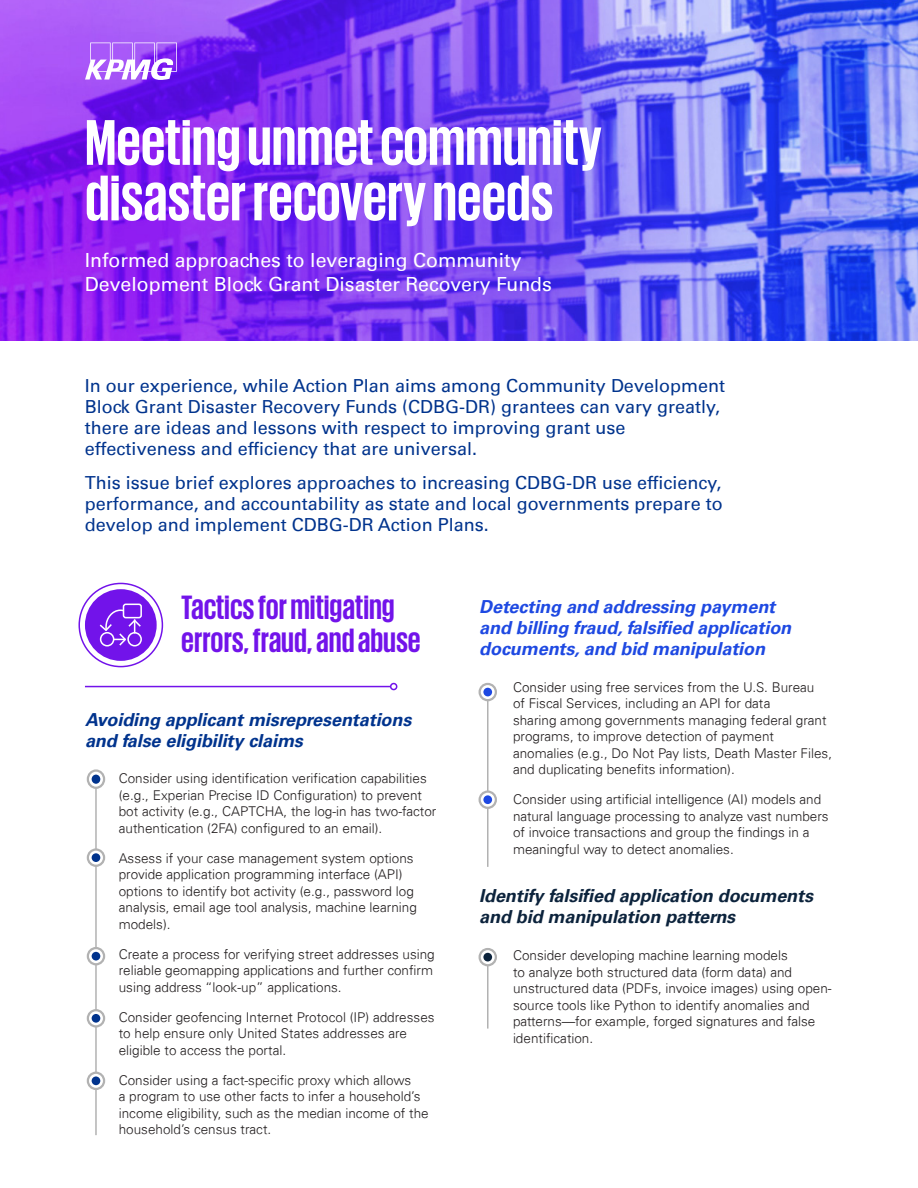
<style>
.page{position:relative;width:918px;height:1188px;background:#fff}
.page>*{position:absolute;margin:0;border:0;box-sizing:border-box;transform-origin:0 0}
.Heading{font:700 66px/55.5px "KPMG";color:#fff}
.Heading-2{font:700 34.5px/33px "KPMG";color:#7213ea}
.SubHeading{font:19.5px/24px "Univers 55 Roman";color:#fff}
.Lead_Paragraph{font:18px/21px "Univers 55 Roman";color:#00338d}
.Subheading{font:italic 700 18px/21px "Univers 65";letter-spacing:-.005em;color:#1e49e2}
.Subheading-2{font:italic 700 18px/21.6px "Univers 65";letter-spacing:-.005em;color:#0c233c}
.Subheading-3{font:italic 700 18px/21px "Univers 65";letter-spacing:-.005em;color:#00338d}
.body_copy_new{font:300 13.5px/16.5px "Univers 45";color:#231f20}
</style>
<div class="page">
<img style="left:0;top:0;width:918px;height:340px">
<svg style="left:85px;top:43px;width:92px;height:37px"></svg>
<hr style="left:85px;top:686px;width:306px;height:1px;background:#7213ea">
<div style="left:390px;top:683px;width:7px;height:7px;border:2px solid #7213ea;border-radius:50%"></div>
<hr style="left:487px;top:684px;width:2px;height:183px;background:#b2b2b2">
<hr style="left:487px;top:950px;width:2px;height:79px;background:#b2b2b2">
<hr style="left:95px;top:772px;width:2px;height:363px;background:#b2b2b2">
<svg style="left:88px;top:771px;width:16px;height:17px"></svg>
<div style="left:87px;top:769px;width:18px;height:20px;border:2px solid #b2b2b2;border-radius:50%"></div>
<div style="left:92px;top:775px;width:8px;height:9px;background:#00338d;border-radius:50%"></div>
<svg style="left:480px;top:684px;width:16px;height:16px"></svg>
<div style="left:479px;top:683px;width:18px;height:18px;border:2px solid #b2b2b2;border-radius:50%"></div>
<div style="left:483px;top:688px;width:9px;height:8px;background:#1e49e2;border-radius:50%"></div>
<svg style="left:480px;top:792px;width:16px;height:16px"></svg>
<div style="left:479px;top:790px;width:18px;height:19px;border:2px solid #b2b2b2;border-radius:50%"></div>
<div style="left:483px;top:795px;width:9px;height:9px;background:#1e49e2;border-radius:50%"></div>
<svg style="left:480px;top:949px;width:16px;height:16px"></svg>
<div style="left:479px;top:948px;width:18px;height:18px;border:2px solid #b2b2b2;border-radius:50%"></div>
<div style="left:483px;top:953px;width:9px;height:8px;background:#0c233c;border-radius:50%"></div>
<svg style="left:88px;top:850px;width:16px;height:16px"></svg>
<div style="left:87px;top:848px;width:18px;height:19px;border:2px solid #b2b2b2;border-radius:50%"></div>
<div style="left:92px;top:853px;width:8px;height:9px;background:#00338d;border-radius:50%"></div>
<svg style="left:88px;top:948px;width:16px;height:16px"></svg>
<div style="left:87px;top:947px;width:18px;height:18px;border:2px solid #b2b2b2;border-radius:50%"></div>
<div style="left:92px;top:952px;width:8px;height:9px;background:#00338d;border-radius:50%"></div>
<svg style="left:88px;top:1010px;width:16px;height:16px"></svg>
<div style="left:87px;top:1009px;width:18px;height:19px;border:2px solid #b2b2b2;border-radius:50%"></div>
<div style="left:92px;top:1014px;width:8px;height:9px;background:#00338d;border-radius:50%"></div>
<svg style="left:88px;top:1073px;width:16px;height:16px"></svg>
<div style="left:87px;top:1072px;width:18px;height:18px;border:2px solid #b2b2b2;border-radius:50%"></div>
<div style="left:92px;top:1076px;width:8px;height:9px;background:#00338d;border-radius:50%"></div>
<div style="left:85px;top:589px;width:72px;height:72px;background:#7213ea;border-radius:50%"></div>
<div style="left:123px;top:604px;width:19px;height:14px;border:2px solid #fff;border-radius:2px"></div>
<svg style="left:99px;top:609px;width:43px;height:38px"></svg>
<div style="left:78px;top:583px;width:85px;height:84px;border:2px solid #7213ea;border-radius:50%"></div>
<p class="Heading" style="left:85px;top:113px;width:518px">Meeting unmet community disaster recovery needs</p>
<p class="SubHeading" style="left:85px;top:248px;width:469px">Informed approaches to leveraging Community<br>Development Block Grant Disaster Recovery Funds</p>
<p class="Lead_Paragraph" style="left:85px;top:375px;width:642px">In our experience, while Action Plan aims among Community Development Block Grant Disaster Recovery Funds (CDBG-DR) grantees can vary greatly, there are ideas and lessons with respect to improving grant use effectiveness and efficiency that are universal.</p>
<p class="Lead_Paragraph" style="left:85px;top:473px;width:639px;text-align:justify">This issue brief explores approaches to increasing CDBG-DR use efficiency, performance, and accountability as state and local governments prepare to develop and implement CDBG-DR Action Plans.</p>
<p class="Heading-2" style="left:181px;top:590px;width:241px">Tactics for mitigating errors, fraud, and abuse</p>
<p class="Subheading-3" style="left:85px;top:709px;width:328px">Avoiding applicant misrepresentations and false eligibility claims</p>
<p class="body_copy_new" style="left:119px;top:770px;width:319px">Consider using identification verification capabilities (e.g., Experian Precise ID Configuration) to prevent bot activity (e.g., CAPTCHA, the log-in has two-factor authentication (2FA) configured to an email).</p>
<p class="body_copy_new" style="left:119px;top:850px;width:300px">Assess if your case management system options provide application programming interface (API) options to identify bot activity (e.g., password log analysis, email age tool analysis, machine learning models).</p>
<p class="body_copy_new" style="left:119px;top:946px;width:318px">Create a process for verifying street addresses using reliable geomapping applications and further confirm using address “look-up” applications.</p>
<p class="body_copy_new" style="left:119px;top:1009px;width:317px">Consider geofencing Internet Protocol (IP) addresses to help ensure only United States addresses are eligible to access the portal.</p>
<p class="body_copy_new" style="left:119px;top:1072px;width:311px">Consider using a fact-specific proxy which allows<br>a program to use other facts to infer a household’s income eligibility, such as the median income of the household’s census tract.</p>
<p class="Subheading" style="left:479px;top:596px;width:314px">Detecting and addressing payment and billing fraud, falsified application documents, and bid manipulation</p>
<p class="body_copy_new" style="left:513px;top:679px;width:321px">Consider using free services from the U.S. Bureau<br>of Fiscal Services, including an API for data<br>sharing among governments managing federal grant programs, to improve detection of payment anomalies (e.g., Do Not Pay lists, Death Master Files, and duplicating benefits information).</p>
<p class="body_copy_new" style="left:513px;top:791px;width:317px">Consider using artificial intelligence (AI) models and natural language processing to analyze vast numbers of invoice transactions and group the findings in a meaningful way to detect anomalies.</p>
<p class="Subheading-2" style="left:479px;top:885px;width:335px">Identify falsified application documents and bid manipulation patterns</p>
<p class="body_copy_new" style="left:513px;top:947px;width:320px">Consider developing machine learning models<br>to analyze both structured data (form data) and unstructured data (PDFs, invoice images) using open&shy;source tools like Python to identify anomalies and patterns—for example, forged signatures and false identification.</p>
</div>
